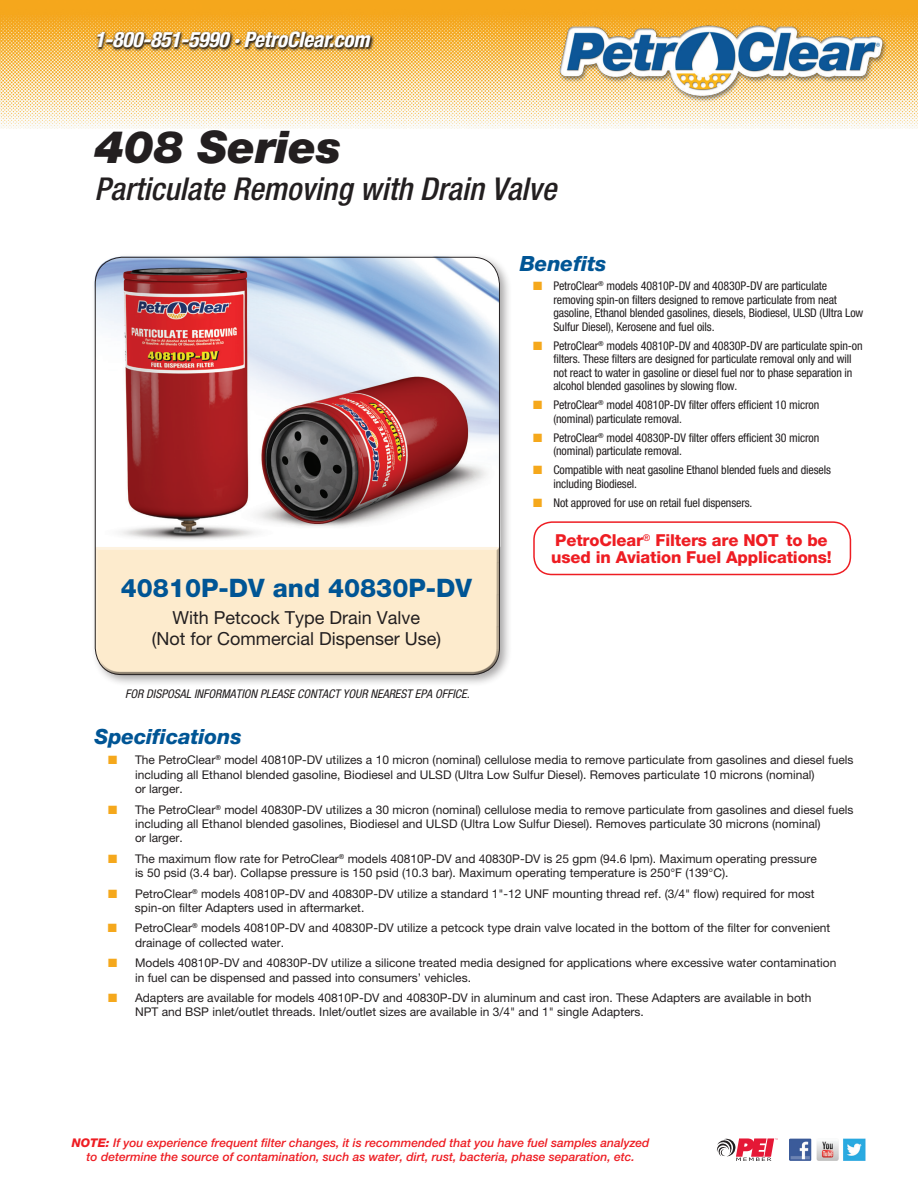
<style>
.page{position:relative;width:918px;height:1188px;background:#fff}
.page>*{position:absolute;margin:0;border:0;box-sizing:border-box;transform-origin:0 0}
.t1{font:italic 900 45px "Helvetica Neue LT Std";letter-spacing:-.01em;color:#231f20}
.t2{font:italic 500 condensed 31.5px "Helvetica Neue LT Std";color:#231f20}
.t3{font:800 25.5px "Helvetica Neue LT Std";color:#005595}
.t4{font:italic 700 condensed 21px "Helvetica Neue LT Std";color:#fff}
.t5{font:italic 800 21px "Helvetica Neue LT Std";letter-spacing:-.005em;color:#005595}
.t6{font:18px/21px "Helvetica Neue LT Std";color:#231f20;text-align:center}
.t7{font:800 16.5px/16.5px "Helvetica Neue LT Std";letter-spacing:-.01em;color:#ee1d23}
.t8{font:12px/14.4px "Helvetica Neue LT Std";color:#231f20}
.t9{font:condensed 12px/13.5px "Helvetica Neue LT Std";letter-spacing:-.01em;color:#231f20}
.t10{font:italic 500 12px/14.4px "Helvetica Neue LT Std";color:#ee1d23;text-align:center}
.t11{font:italic condensed 12px "Helvetica Neue LT Std";color:#231f20}
.s1{color:#f5a81c}
.s2{font-weight:800}
</style>
<div class="page">
<img style="left:0;top:0;width:918px;height:129px">
<svg style="left:716px;top:1138px;width:62px;height:23px"></svg>
<img style="left:789px;top:1138px;width:77px;height:23px">
<img style="left:552px;top:17px;width:337px;height:87px">
<div style="left:91px;top:253px;width:421px;height:434px;background:#231f20;opacity:.4"></div>
<div style="left:91px;top:545px;width:413px;height:131px;background:#231f20;opacity:.75"></div>
<div style="left:533px;top:521px;width:318px;height:54px;border:2px solid #ee1d23;border-radius:18px"></div>
<div style="left:96px;top:30px;width:279px;height:22px;background:#231f20;opacity:.75"></div>
<div style="left:96px;top:31px;width:276px;height:17px;background:#fff;opacity:.75"></div>
<div style="left:96px;top:32px;width:276px;height:17px;background:#231f20;opacity:.75"></div>
<img style="left:94px;top:256px;width:406px;height:291px">
<h3 class="t4" style="left:94px;top:27px;width:277px">1-800-851-5990 · PetroClear.com</h3>
<h1 class="t1" style="left:94px;top:119px;width:249px">408 Series</h1>
<h2 class="t2" style="left:94px;top:170px;width:463px">Particulate Removing with Drain Valve</h2>
<h3 class="t3" style="left:121px;top:572px;width:353px">40810P-DV and 40830P-DV</h3>
<h3 class="t6" style="left:152px;top:606px;width:291px">With Petcock Type Drain Valve<br>(Not for Commercial Dispenser Use)</h3>
<p class="t11" style="left:125px;top:687px;width:346px">FOR DISPOSAL INFORMATION PLEASE CONTACT YOUR NEAREST EPA OFFICE.</p>
<h3 class="t5" style="left:520px;top:252px;width:88px">Benefits</h3>
<p class="t9" style="left:553px;top:279px;width:311px;text-indent:-20px"><span class="s1">■</span> PetroClear<sup>®</sup> models 40810P-DV and 40830P-DV are particulate removing spin-on filters designed to remove particulate from neat gasoline, Ethanol blended gasolines, diesels, Biodiesel, ULSD (Ultra Low Sulfur Diesel), Kerosene and fuel oils.</p>
<p class="t9" style="left:553px;top:339px;width:311px;text-indent:-20px"><span class="s1">■</span> PetroClear<sup>®</sup> models 40810P-DV and 40830P-DV are particulate spin-on filters. These filters are designed for particulate removal only and will not react to water in gasoline or diesel fuel nor to phase separation in alcohol blended gasolines by slowing flow.</p>
<p class="t9" style="left:553px;top:398px;width:267px;text-indent:-20px"><span class="s1">■</span> PetroClear<sup>®</sup> model 40810P-DV filter offers efficient 10 micron (nominal) particulate removal.</p>
<p class="t9" style="left:553px;top:431px;width:267px;text-indent:-20px"><span class="s1">■</span> PetroClear<sup>®</sup> model 40830P-DV filter offers efficient 30 micron (nominal) particulate removal.</p>
<p class="t9" style="left:553px;top:463px;width:279px;text-indent:-20px"><span class="s1">■</span> Compatible with neat gasoline Ethanol blended fuels and diesels including Biodiesel.</p>
<p class="t9" style="left:533px;top:496px;width:221px"><span class="s1">■</span> Not approved for use on retail fuel dispensers.</p>
<h3 class="t7" style="left:551px;top:532px;width:282px">PetroClear<sup>®</sup> Filters are NOT to be used in Aviation Fuel Applications!</h3>
<h3 class="t5" style="left:94px;top:724px;width:149px">Specifications</h3>
<p class="t8" style="left:135px;top:753px;width:720px;text-indent:-27px"><span class="s1">■</span> The PetroClear<sup>®</sup> model 40810P-DV utilizes a 10 micron (nominal) cellulose media to remove particulate from gasolines and diesel fuels including all Ethanol blended gasoline, Biodiesel and ULSD (Ultra Low Sulfur Diesel). Removes particulate 10 microns (nominal)<br>or larger.</p>
<p class="t8" style="left:135px;top:802px;width:720px;text-indent:-27px"><span class="s1">■</span> The PetroClear<sup>®</sup> model 40830P-DV utilizes a 30 micron (nominal) cellulose media to remove particulate from gasolines and diesel fuels including all Ethanol blended gasolines, Biodiesel and ULSD (Ultra Low Sulfur Diesel). Removes particulate 30 microns (nominal)<br>or larger.</p>
<p class="t8" style="left:135px;top:851px;width:683px;text-indent:-27px"><span class="s1">■</span> The maximum flow rate for PetroClear<sup>®</sup> models 40810P-DV and 40830P-DV is 25 gpm (94.6 lpm). Maximum operating pressure is 50 psid (3.4 bar). Collapse pressure is 150 psid (10.3 bar). Maximum operating temperature is 250°F (139°C).</p>
<p class="t8" style="left:135px;top:886px;width:681px;text-indent:-27px"><span class="s1">■</span> PetroClear<sup>®</sup> models 40810P-DV and 40830P-DV utilize a standard 1"-12 UNF mounting thread ref. (3/4" flow) required for most spin-on filter Adapters used in aftermarket.</p>
<p class="t8" style="left:135px;top:921px;width:697px;text-indent:-27px"><span class="s1">■</span> PetroClear<sup>®</sup> models 40810P-DV and 40830P-DV utilize a petcock type drain valve located in the bottom of the filter for convenient drainage of collected water.</p>
<p class="t8" style="left:135px;top:956px;width:703px;text-indent:-27px"><span class="s1">■</span> Models 40810P-DV and 40830P-DV utilize a silicone treated media designed for applications where excessive water contamination in fuel can be dispensed and passed into consumers’ vehicles.</p>
<p class="t8" style="left:135px;top:990px;width:678px;text-indent:-27px"><span class="s1">■</span> Adapters are available for models 40810P-DV and 40830P-DV in aluminum and cast iron. These Adapters are available in both<br>NPT and BSP inlet/outlet threads. Inlet/outlet sizes are available in 3/4" and 1" single Adapters.</p>
<p class="t10" style="left:72px;top:1135px;width:579px"><span class="s2">NOTE:</span> If you experience frequent filter changes, it is recommended that you have fuel samples analyzed to determine the source of contamination, such as water, dirt, rust, bacteria, phase separation, etc.</p>
</div>
